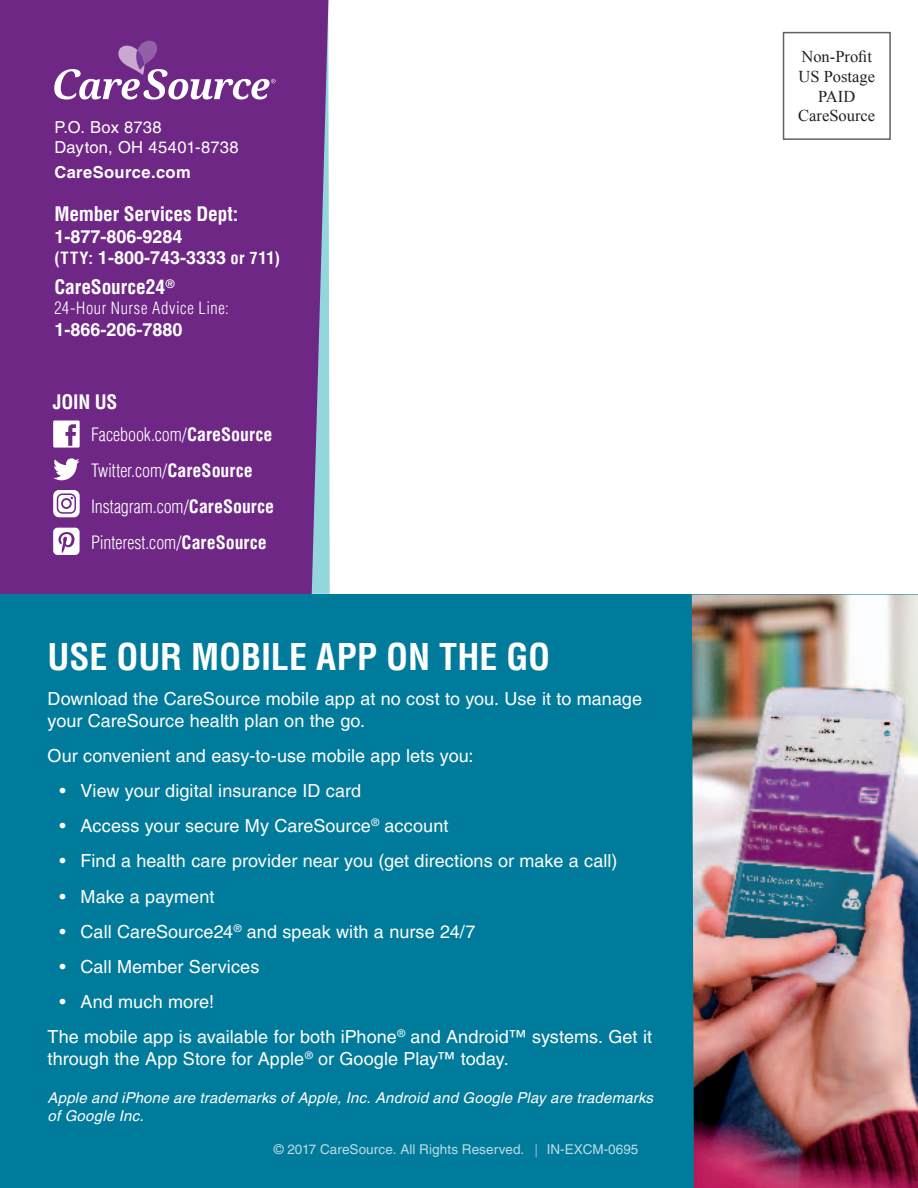
<style>
.page{position:relative;width:918px;height:1188px;background:#fff}
.page>*{position:absolute;margin:0;border:0;box-sizing:border-box;transform-origin:0 0}
.t1{font:700 condensed 36px "Helvetica LT Pro";letter-spacing:-.005em;color:#fff}
.t2{font:700 condensed 19.5px "Helvetica LT Pro";letter-spacing:-.01em;color:#fff}
.t3{font:18px/21.6px "Helvetica LT Pro";letter-spacing:.005em;color:#fff}
.t4{font:300 condensed 18px/36px "Helvetica LT Pro";color:#fff}
.t5{font:700 18px/21.6px "Helvetica LT Pro";color:#fff}
.t6{font:16.5px/19.8px "Times New Roman";color:#231f20;text-align:center}
.t7{font:16.5px/19.8px "Helvetica LT Pro";letter-spacing:.015em;color:#fff}
.t8{font:300 condensed 16.5px "Helvetica LT Pro";letter-spacing:.035em;color:#fff}
.t9{font:700 16.5px "Helvetica LT Pro";letter-spacing:.025em;color:#fff}
.t10{font:italic 15px/18px "Helvetica LT Pro";letter-spacing:.015em;color:#fff}
.t11{font:13.5px "Helvetica LT Pro";letter-spacing:.005em;color:#fff}
.s1{font-stretch:condensed;font-size:16.5px}
.s2{font-weight:700}
.s3{font-weight:300;font-stretch:condensed}
</style>
<div class="page">
<div style="left:0;top:0;width:329px;height:594px;background:#6f2786"></div>
<svg style="left:54px;top:41px;width:221px;height:58px;background:#8a509d"></svg>
<svg style="left:53px;top:490px;width:27px;height:27px"></svg>
<svg style="left:53px;top:420px;width:27px;height:27px"></svg>
<svg style="left:53px;top:458px;width:27px;height:22px"></svg>
<svg style="left:53px;top:527px;width:27px;height:28px"></svg>
<div style="left:782px;top:32px;width:108px;height:108px;border:2px solid #616265"></div>
<div style="left:0;top:594px;width:918px;height:594px;background:#007b9b"></div>
<img style="left:692px;top:594px;width:226px;height:594px">
<p class="t7" style="left:54px;top:117px;width:186px">P.O. Box 8738<br>Dayton, OH 45401-8738</p>
<p class="t9" style="left:54px;top:163px;width:138px">CareSource.com</p>
<p class="t2" style="left:54px;top:201px;width:185px">Member Services Dept:</p>
<p class="t5" style="left:54px;top:226px;width:227px">1-877-806-9284<br><span class="s1">(TTY:</span> 1-800-743-3333 <span class="s1">or 711)</span></p>
<p class="t2" style="left:54px;top:274px;width:122px">CareSource24<sup>®</sup></p>
<p class="t8" style="left:54px;top:298px;width:176px">24-Hour Nurse Advice Line:</p>
<p class="t5" style="left:54px;top:319px;width:130px">1-866-206-7880</p>
<p class="t2" style="left:53px;top:389px;width:66px">JOIN US</p>
<p class="t4" style="left:91px;top:416px;width:185px">Facebook.com/<span class="s2">CareSource<br></span>Twitter.com/<span class="s2">CareSource<br></span>Instagram.com/<span class="s2">CareSource<br></span>Pinterest.com/<span class="s2">CareSource</span></p>
<h1 class="t1" style="left:48px;top:633px;width:480px">Use Our Mobile App on the Go</h1>
<p class="t3" style="left:48px;top:688px;width:596px">Download the CareSource mobile app at no cost to you. Use it to manage your CareSource health plan on the go.</p>
<p class="t3" style="left:48px;top:745px;width:427px">Our convenient and easy-to-use mobile app lets you:</p>
<p class="t3" style="left:60px;top:780px;width:303px">• View your digital insurance ID card</p>
<p class="t3" style="left:60px;top:815px;width:390px">• Access your secure My CareSource<sup>®</sup> account</p>
<p class="t3" style="left:60px;top:850px;width:559px">• Find a health care provider near you (get directions or make a call)</p>
<p class="t3" style="left:60px;top:885px;width:156px">• Make a payment</p>
<p class="t3" style="left:60px;top:920px;width:417px">• Call CareSource24<sup>®</sup> and speak with a nurse 24/7</p>
<p class="t3" style="left:60px;top:955px;width:201px">• Call Member Services</p>
<p class="t3" style="left:48px;top:984px;width:606px;line-height:35.1px;text-indent:12px">• And much more!<br>The mobile app is available for both iPhone<sup>®</sup> and Android™ systems. Get it</p>
<p class="t3" style="left:48px;top:1047px;width:463px">through the App Store for Apple<sup>®</sup> or Google Play™ today.</p>
<p class="t10" style="left:48px;top:1088px;width:607px">Apple and iPhone are trademarks of Apple, Inc. Android and Google Play are trademarks of Google Inc.</p>
<p class="t11" style="left:274px;top:1141px;width:366px">© 2017 CareSource. All Rights Reserved. <span class="s3">|</span> IN-EXCM-0695</p>
<p class="t6" style="left:798px;top:46px;width:78px">Non-Profit<br>US Postage<br>PAID<br>CareSource</p>
</div>
